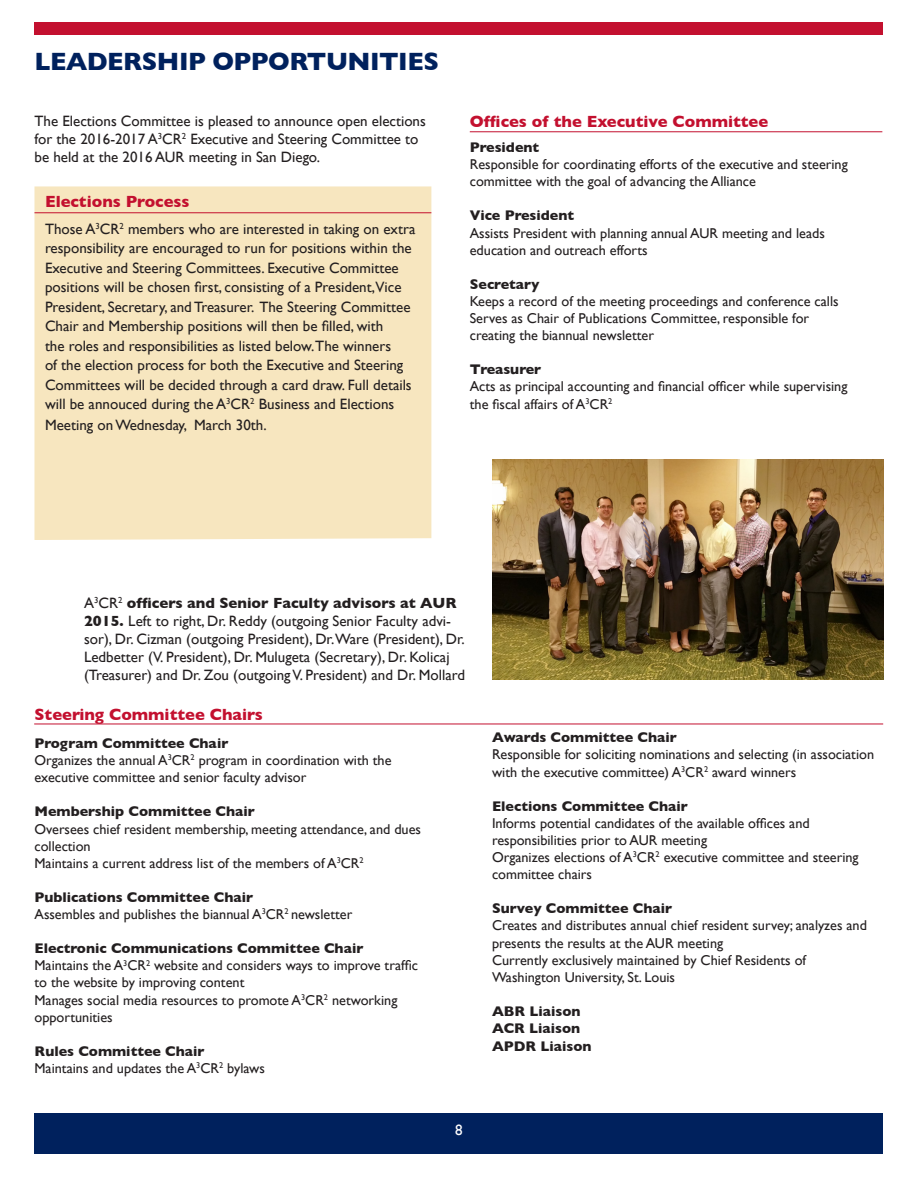
<style>
.page{position:relative;width:918px;height:1188px;background:#fff}
.page>*{position:absolute;margin:0;border:0;box-sizing:border-box;transform-origin:0 0}
.t1{font:700 25.5px "Gill Sans";letter-spacing:-.02em;color:#00215d}
.t2{font:700 16.5px "Gill Sans";color:#c3102f}
.t3{font:15px/19.5px "Gill Sans";color:#231f20}
.t4{font:15px "Gill Sans";color:#fff}
.t5{font:14.25px/17.1px "Gill Sans";color:#231f20}
.t6{font:700 14.25px "Gill Sans";color:#231f20}
.s1{font-weight:700}
</style>
<div class="page">
<div style="left:34px;top:186px;width:397px;height:354px;background:#f7e6bf"></div>
<div style="left:34px;top:22px;width:850px;height:12px;background:#c3102f"></div>
<div style="left:34px;top:1113px;width:850px;height:41px;background:#00215d"></div>
<img style="left:492px;top:459px;width:392px;height:221px">
<hr style="left:34px;top:724px;width:849px;height:1px;background:#c3102f">
<hr style="left:470px;top:131px;width:412px;height:1px;background:#c3102f">
<hr style="left:34px;top:212px;width:397px;height:1px;background:#c3102f">
<p class="t1" style="left:34px;top:41px;width:406px">LEADERSHIP OPPORTUNITIES</p>
<p class="t3" style="left:34px;top:111px;width:393px;line-height:18px">The Elections Committee is pleased to announce open elections for the 2016-2017 A<sup>3</sup>CR<sup>2</sup> Executive and Steering Committee to be held at the 2016 AUR meeting in San Diego.</p>
<p class="t2" style="left:45px;top:188px;width:146px">Elections Process</p>
<p class="t3" style="left:45px;top:219px;width:372px">Those A<sup>3</sup>CR<sup>2</sup> members who are interested in taking on extra responsibility are encouraged to run for positions within the Executive and Steering Committees. Executive Committee positions will be chosen first, consisting of a President,Vice President, Secretary, and Treasurer. The Steering Committee Chair and Membership positions will then be filled, with<br>the roles and responsibilities as listed below.The winners<br>of the election process for both the Executive and Steering Committees will be decided through a card draw. Full details will be annouced during the A<sup>3</sup>CR<sup>2</sup> Business and Elections</p>
<p class="t3" style="left:45px;top:415px;width:223px">Meeting on Wednesday, March 30th.</p>
<p class="t2" style="left:470px;top:108px;width:300px">Offices of the Executive Committee</p>
<p class="t6" style="left:470px;top:136px;width:71px">President</p>
<p class="t5" style="left:470px;top:156px;width:380px">Responsible for coordinating efforts of the executive and steering committee with the goal of advancing the Alliance</p>
<p class="t6" style="left:470px;top:204px;width:106px">Vice President</p>
<p class="t5" style="left:470px;top:224px;width:357px">Assists President with planning annual AUR meeting and leads education and outreach efforts</p>
<p class="t6" style="left:470px;top:273px;width:71px">Secretary</p>
<p class="t5" style="left:470px;top:292px;width:370px">Keeps a record of the meeting proceedings and conference calls</p>
<p class="t5" style="left:470px;top:310px;width:341px">Serves as Chair of Publications Committee, responsible for creating the biannual newsletter</p>
<p class="t6" style="left:470px;top:358px;width:73px">Treasurer</p>
<p class="t5" style="left:470px;top:378px;width:379px">Acts as principal accounting and financial officer while supervising the fiscal affairs of A<sup>3</sup>CR<sup>2</sup></p>
<p class="t3" style="left:84px;top:593px;width:383px;line-height:18px">A<sup>3</sup>CR<sup>2</sup> <span class="s1">officers and Senior Faculty advisors at AUR 2015.</span> Left to right, Dr. Reddy (outgoing Senior Faculty advi&shy;sor), Dr. Cizman (outgoing President), Dr.Ware (President), Dr.<br>Ledbetter (V. President), Dr. Mulugeta (Secretary), Dr. Kolicaj (Treasurer) and Dr. Zou (outgoing V. President) and Dr. Mollard</p>
<p class="t2" style="left:34px;top:701px;width:230px">Steering Committee Chairs</p>
<p class="t6" style="left:34px;top:732px;width:195px">Program Committee Chair</p>
<p class="t5" style="left:34px;top:752px;width:359px">Organizes the annual A<sup>3</sup>CR<sup>2</sup> program in coordination with the executive committee and senior faculty advisor</p>
<p class="t6" style="left:34px;top:800px;width:222px">Membership Committee Chair</p>
<p class="t5" style="left:34px;top:820px;width:388px">Oversees chief resident membership, meeting attendance, and dues collection</p>
<p class="t5" style="left:34px;top:854px;width:331px">Maintains a current address list of the members of A<sup>3</sup>CR<sup>2</sup></p>
<p class="t6" style="left:34px;top:886px;width:220px">Publications Committee Chair</p>
<p class="t5" style="left:34px;top:906px;width:319px">Assembles and publishes the biannual A<sup>3</sup>CR<sup>2</sup> newsletter</p>
<p class="t6" style="left:34px;top:937px;width:331px">Electronic Communications Committee Chair</p>
<p class="t5" style="left:34px;top:957px;width:385px">Maintains the A<sup>3</sup>CR<sup>2</sup> website and considers ways to improve traffic to the website by improving content</p>
<p class="t5" style="left:34px;top:991px;width:364px">Manages social media resources to promote A<sup>3</sup>CR<sup>2</sup> networking opportunities</p>
<p class="t6" style="left:34px;top:1040px;width:172px">Rules Committee Chair</p>
<p class="t5" style="left:34px;top:1059px;width:232px">Maintains and updates the A<sup>3</sup>CR<sup>2</sup> bylaws</p>
<p class="t4" style="left:455px;top:1121px;width:9px">8</p>
<p class="t6" style="left:492px;top:726px;width:186px">Awards Committee Chair</p>
<p class="t5" style="left:492px;top:746px;width:384px">Responsible for soliciting nominations and selecting (in association with the executive committee) A<sup>3</sup>CR<sup>2</sup> award winners</p>
<p class="t6" style="left:492px;top:795px;width:197px">Elections Committee Chair</p>
<p class="t5" style="left:492px;top:814px;width:319px">Informs potential candidates of the available offices and responsibilities prior to AUR meeting</p>
<p class="t5" style="left:492px;top:849px;width:368px">Organizes elections of A<sup>3</sup>CR<sup>2</sup> executive committee and steering committee chairs</p>
<p class="t6" style="left:492px;top:897px;width:182px">Survey Committee Chair</p>
<p class="t5" style="left:492px;top:917px;width:376px">Creates and distributes annual chief resident survey; analyzes and presents the results at the AUR meeting</p>
<p class="t5" style="left:492px;top:951px;width:316px">Currently exclusively maintained by Chief Residents of<br>Washington University, St. Louis</p>
<p class="t6" style="left:492px;top:1000px;width:90px">ABR Liaison</p>
<p class="t6" style="left:492px;top:1017px;width:90px">ACR Liaison</p>
<p class="t6" style="left:492px;top:1035px;width:101px">APDR Liaison</p>
</div>
